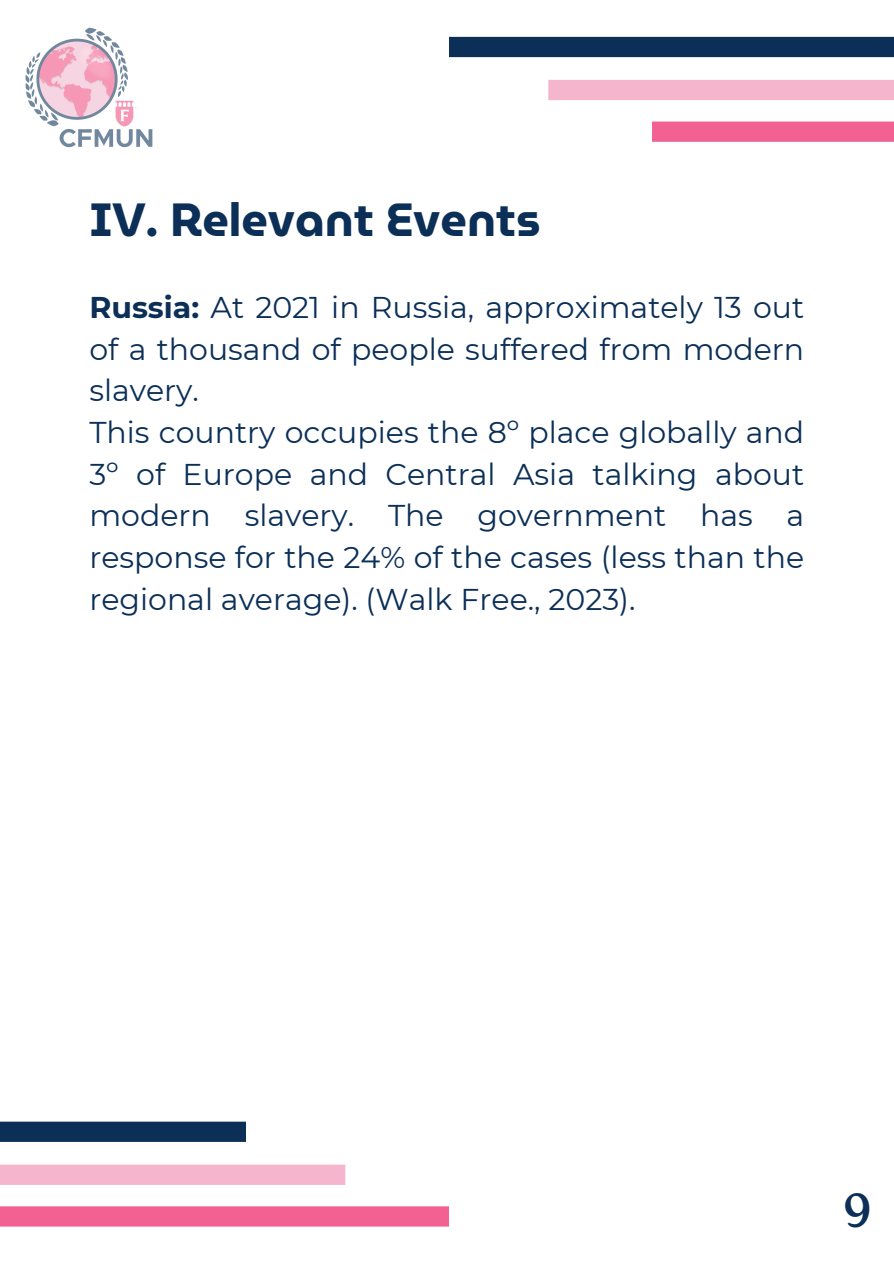
<style>
.page{position:relative;width:894px;height:1264px;background:#fff}
.page>*{position:absolute;margin:0;border:0;box-sizing:border-box;transform-origin:0 0}
.t1{font:47.85px "Roca One";color:#0b2f57}
.t2{font:700 46.5px "Museo Moderno";color:#0b2f57}
.t3{font:30px/41.7px "Montserrat";color:#0b2f57;text-align:justify}
.s1{font-weight:700}
</style>
<div class="page">
<div style="left:449px;top:37px;width:444px;height:20px;background:#0b2f57"></div>
<div style="left:548px;top:80px;width:345px;height:20px;background:#f4b5cd"></div>
<div style="left:651px;top:121px;width:242px;height:21px;background:#f26191"></div>
<img style="left:25px;top:27px;width:128px;height:121px">
<div style="left:0;top:1121px;width:246px;height:20px;background:#0b2f57"></div>
<div style="left:0;top:1164px;width:345px;height:20px;background:#f4b5cd"></div>
<div style="left:0;top:1206px;width:449px;height:20px;background:#f26191"></div>
<p class="t2" style="left:89px;top:182px;width:452px">IV. Relevant Events</p>
<p class="t3" style="left:89px;top:286px;width:716px"><span class="s1">Russia:</span> At 2021 in Russia, approximately 13 out of a thousand of people suffered from modern slavery.</p>
<p class="t3" style="left:89px;top:411px;width:716px">This country occupies the 8º place globally and 3º of Europe and Central Asia talking about modern slavery. The government has a response for the 24% of the cases (less than the regional average). (Walk Free., 2023).</p>
<p class="t1" style="left:842px;top:1182px;width:30px">9</p>
</div>
